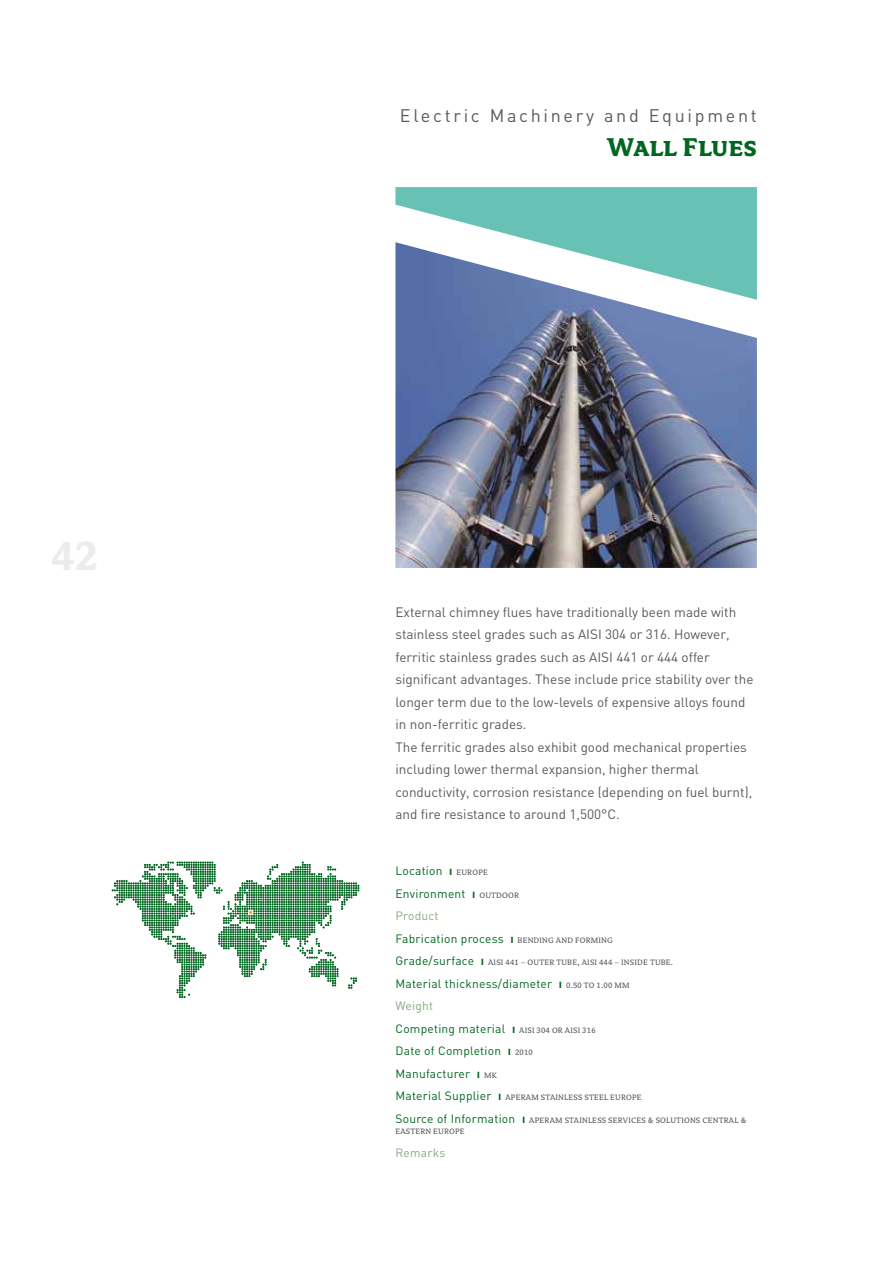
<style>
.page{position:relative;width:893px;height:1263px;background:#fff}
.page>*{position:absolute;margin:0;border:0;box-sizing:border-box;transform-origin:0 0}
.t1{font:28.5px "Avance Bold Caps";color:#006720}
.t2{font:18px "DIN";letter-spacing:.15em;color:#575b5b}
.t3{font:13.5px/22.5px "DIN";color:#575b5b}
.t4{font:12px/22.5px "DIN";letter-spacing:.02em;color:#006720}
.t5{font:12px "DIN";letter-spacing:.02em;color:#87aa7e}
.t6{font:8.7px/11.2px "Avance Regular Caps";letter-spacing:.02em;color:#575b5b}
.s1{font-weight:700}
.s2{font-family:"Avance Regular Caps";font-size:8.7px;color:#575b5b}
.s3{color:#87aa7e}
.s4{font-family:"DIN";font-size:12px;color:#006720}
.s5{font-family:"DIN";font-weight:700;font-size:12px;color:#006720}
</style>
<div class="page">
<img style="left:395px;top:300px;width:362px;height:268px">
<svg style="left:112px;top:862px;width:247px;height:136px"></svg>
<svg style="left:395px;top:187px;width:362px;height:113px"></svg>
<h2 class="t2" style="left:400px;top:105px;width:358px">Electric Machinery and Equipment</h2>
<h1 class="t1" style="left:607px;top:132px;width:152px">Wall Flues</h1>
<p class="t3" style="left:395px;top:601px;width:360px">External chimney flues have traditionally been made with stainless steel grades such as AISI 304 or 316. However, ferritic stainless grades such as AISI 441 or 444 offer significant advantages. These include price stability over the longer term due to the low-levels of expensive alloys found in non-ferritic grades.<br>The ferritic grades also exhibit good mechanical properties including lower thermal expansion, higher thermal conductivity, corrosion resistance (depending on fuel burnt), and fire resistance to around 1,500°C.</p>
<p class="t4" style="left:395px;top:860px;width:219px">Location <span class="s1">ı</span> <span class="s2">EUROPE<br></span>Environment <span class="s1">ı</span> <span class="s2">OUTDOOR<br></span><span class="s3">Product<br></span>Fabrication process <span class="s1">ı</span> <span class="s2">BENDING AND FORMING</span></p>
<p class="t6" style="left:395px;top:957px;width:279px"><span class="s4">Grade/surface</span> <span class="s5">ı</span> AISI 441 – OUTER TUBE, AISI 444 – INSIDE TUBE.</p>
<p class="t4" style="left:395px;top:972px;width:228px">Material thickness/diameter <span class="s1">ı</span> <span class="s2">0.50 TO 1.00 MM<br></span><span class="s3">Weight<br></span>Competing material <span class="s1">ı</span> <span class="s2">AISI 304 OR AISI 316<br></span>Date of Completion <span class="s1">ı</span> <span class="s2">2010<br></span>Manufacturer <span class="s1">ı</span> <span class="s2">MK</span></p>
<p class="t6" style="left:395px;top:1092px;width:248px"><span class="s4">Material Supplier</span> <span class="s5">ı</span> APERAM STAINLESS STEEL EUROPE</p>
<p class="t6" style="left:395px;top:1115px;width:352px"><span class="s4">Source of Information</span> <span class="s5">ı</span> APERAM STAINLESS SERVICES &amp; SOLUTIONS CENTRAL &amp;<br>EASTERN EUROPE</p>
<p class="t5" style="left:395px;top:1145px;width:51px">Remarks</p>
</div>
